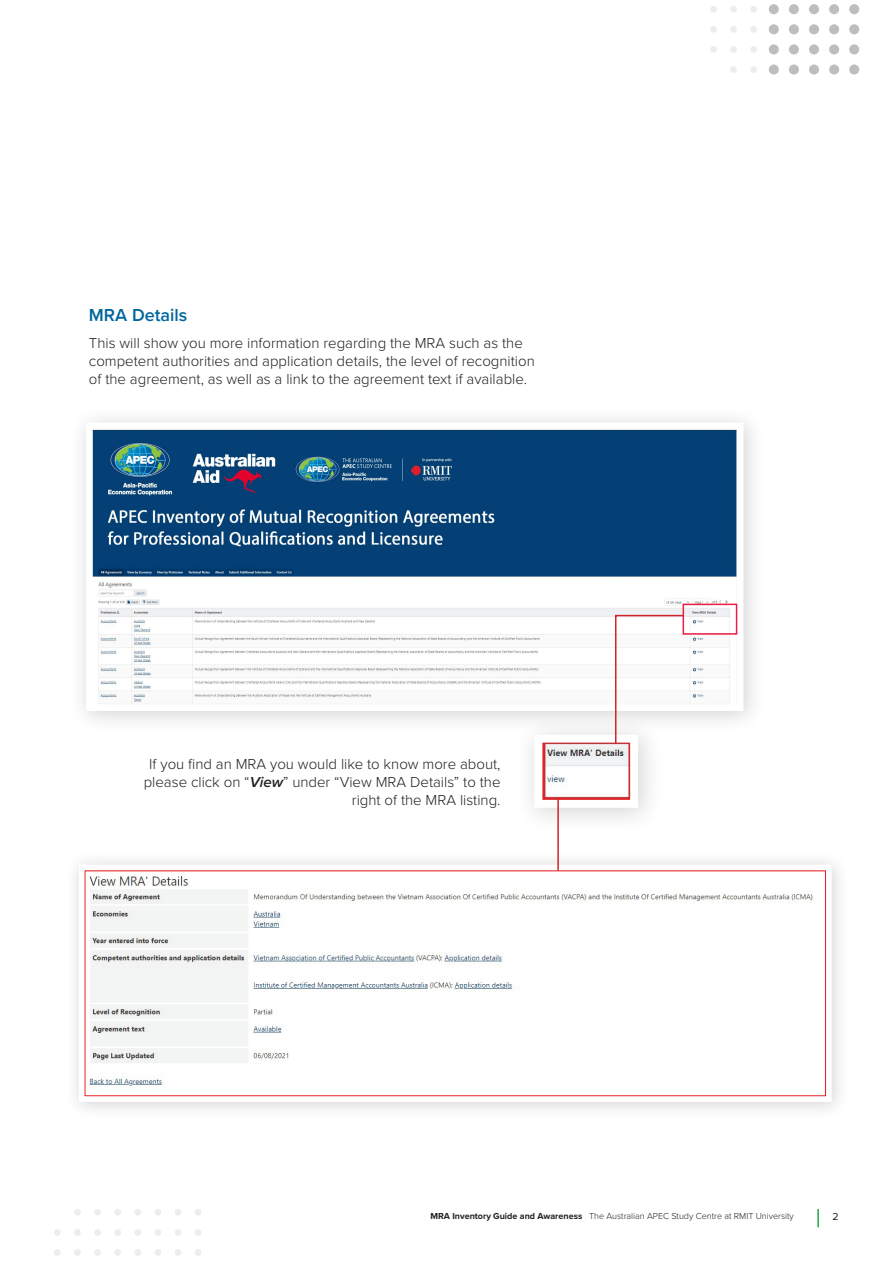
<style>
.page{position:relative;width:893px;height:1263px;background:#fff}
.page>*{position:absolute;margin:0;border:0;box-sizing:border-box;transform-origin:0 0}
.t1{font:600 18px "Proxima Nova";color:#00669d}
.t2{font:300 15px/18px "Proxima Nova";color:#231f20;text-align:right}
.t3{font:10.5px "Proxima Nova";color:#231f20}
.t4{font:300 9px "Proxima Nova";color:#231f20}
.s1{font-weight:600;font-style:italic}
.s2{font-weight:700}
</style>
<div class="page">
<svg style="left:817px;top:1209px;width:2px;height:18px"></svg>
<div style="left:710px;top:6px;width:7px;height:7px;background:#ecedec;border-radius:50%"></div>
<div style="left:730px;top:6px;width:7px;height:7px;background:#ecedec;border-radius:50%"></div>
<div style="left:750px;top:6px;width:7px;height:7px;background:#ecedec;border-radius:50%"></div>
<div style="left:769px;top:4px;width:10px;height:10px;background:#bfbebe;border-radius:50%"></div>
<div style="left:789px;top:4px;width:10px;height:10px;background:#bfbebe;border-radius:50%"></div>
<div style="left:809px;top:4px;width:10px;height:10px;background:#bfbebe;border-radius:50%"></div>
<div style="left:829px;top:4px;width:10px;height:10px;background:#bfbebe;border-radius:50%"></div>
<div style="left:849px;top:4px;width:10px;height:10px;background:#bfbebe;border-radius:50%"></div>
<div style="left:710px;top:26px;width:7px;height:7px;background:#ecedec;border-radius:50%"></div>
<div style="left:730px;top:26px;width:7px;height:7px;background:#ecedec;border-radius:50%"></div>
<div style="left:750px;top:26px;width:7px;height:7px;background:#ecedec;border-radius:50%"></div>
<div style="left:769px;top:24px;width:10px;height:10px;background:#bfbebe;border-radius:50%"></div>
<div style="left:789px;top:24px;width:10px;height:10px;background:#bfbebe;border-radius:50%"></div>
<div style="left:809px;top:24px;width:10px;height:10px;background:#bfbebe;border-radius:50%"></div>
<div style="left:829px;top:24px;width:10px;height:10px;background:#bfbebe;border-radius:50%"></div>
<div style="left:849px;top:24px;width:10px;height:10px;background:#bfbebe;border-radius:50%"></div>
<div style="left:710px;top:46px;width:7px;height:7px;background:#ecedec;border-radius:50%"></div>
<div style="left:730px;top:46px;width:7px;height:7px;background:#ecedec;border-radius:50%"></div>
<div style="left:750px;top:46px;width:7px;height:7px;background:#ecedec;border-radius:50%"></div>
<div style="left:769px;top:44px;width:10px;height:10px;background:#bfbebe;border-radius:50%"></div>
<div style="left:789px;top:44px;width:10px;height:10px;background:#bfbebe;border-radius:50%"></div>
<div style="left:809px;top:44px;width:10px;height:10px;background:#bfbebe;border-radius:50%"></div>
<div style="left:829px;top:44px;width:10px;height:10px;background:#bfbebe;border-radius:50%"></div>
<div style="left:849px;top:44px;width:10px;height:10px;background:#bfbebe;border-radius:50%"></div>
<div style="left:730px;top:66px;width:7px;height:7px;background:#ecedec;border-radius:50%"></div>
<div style="left:750px;top:66px;width:7px;height:7px;background:#ecedec;border-radius:50%"></div>
<div style="left:769px;top:65px;width:10px;height:10px;background:#bfbebe;border-radius:50%"></div>
<div style="left:789px;top:65px;width:10px;height:10px;background:#bfbebe;border-radius:50%"></div>
<div style="left:809px;top:65px;width:10px;height:10px;background:#bfbebe;border-radius:50%"></div>
<div style="left:829px;top:65px;width:10px;height:10px;background:#bfbebe;border-radius:50%"></div>
<div style="left:849px;top:65px;width:10px;height:10px;background:#bfbebe;border-radius:50%"></div>
<div style="left:74px;top:1209px;width:7px;height:7px;background:#ecedec;border-radius:50%"></div>
<div style="left:94px;top:1209px;width:7px;height:7px;background:#ecedec;border-radius:50%"></div>
<div style="left:114px;top:1209px;width:7px;height:7px;background:#ecedec;border-radius:50%"></div>
<div style="left:134px;top:1209px;width:7px;height:7px;background:#ecedec;border-radius:50%"></div>
<div style="left:155px;top:1209px;width:6px;height:7px;background:#ecedec;border-radius:50%"></div>
<div style="left:175px;top:1209px;width:6px;height:7px;background:#ecedec;border-radius:50%"></div>
<div style="left:195px;top:1209px;width:6px;height:7px;background:#ecedec;border-radius:50%"></div>
<div style="left:54px;top:1229px;width:7px;height:7px;background:#ecedec;border-radius:50%"></div>
<div style="left:74px;top:1229px;width:7px;height:7px;background:#ecedec;border-radius:50%"></div>
<div style="left:94px;top:1229px;width:7px;height:7px;background:#ecedec;border-radius:50%"></div>
<div style="left:114px;top:1229px;width:7px;height:7px;background:#ecedec;border-radius:50%"></div>
<div style="left:134px;top:1229px;width:7px;height:7px;background:#ecedec;border-radius:50%"></div>
<div style="left:155px;top:1229px;width:6px;height:7px;background:#ecedec;border-radius:50%"></div>
<div style="left:175px;top:1229px;width:6px;height:7px;background:#ecedec;border-radius:50%"></div>
<div style="left:195px;top:1229px;width:6px;height:7px;background:#ecedec;border-radius:50%"></div>
<div style="left:54px;top:1249px;width:7px;height:7px;background:#ecedec;border-radius:50%"></div>
<div style="left:74px;top:1249px;width:7px;height:7px;background:#ecedec;border-radius:50%"></div>
<div style="left:94px;top:1249px;width:7px;height:7px;background:#ecedec;border-radius:50%"></div>
<div style="left:114px;top:1249px;width:7px;height:7px;background:#ecedec;border-radius:50%"></div>
<div style="left:134px;top:1249px;width:7px;height:7px;background:#ecedec;border-radius:50%"></div>
<div style="left:155px;top:1249px;width:6px;height:7px;background:#ecedec;border-radius:50%"></div>
<div style="left:175px;top:1249px;width:6px;height:7px;background:#ecedec;border-radius:50%"></div>
<div style="left:195px;top:1249px;width:6px;height:7px;background:#ecedec;border-radius:50%"></div>
<div style="left:69px;top:405px;width:697px;height:328px;background:#231f20;opacity:.2"></div>
<svg style="left:83px;top:419px;width:664px;height:295px"></svg>
<div style="left:65px;top:850px;width:785px;height:270px;background:#fafafa"></div>
<svg style="left:83px;top:869px;width:751px;height:236px"></svg>
<div style="left:514px;top:714px;width:150px;height:120px;background:#231f20;opacity:.2"></div>
<svg style="left:530px;top:614px;width:155px;height:198px"></svg>
<div style="left:683px;top:604px;width:54px;height:31px;border:2px solid #eb1d45"></div>
<hr style="left:557px;top:798px;width:2px;height:73px;background:#d1232a">
<p class="t1" style="left:89px;top:305px;width:100px">MRA Details</p>
<p class="t2" style="left:89px;top:334px;width:447px;text-align:left">This will show you more information regarding the MRA such as the competent authorities and application details, the level of recognition of the agreement, as well as a link to the agreement text if available.</p>
<p class="t2" style="left:144px;top:755px;width:358px">If you find an MRA you would like to know more about, please click on “<span class="s1">View</span>” under “View MRA Details” to the right of the MRA listing.</p>
<p class="t4" style="left:430px;top:1211px;width:365px"><span class="s2">MRA Inventory Guide and Awareness</span> The Australian APEC Study Centre at RMIT University</p>
<p class="t3" style="left:832px;top:1210px;width:8px">2</p>
</div>
